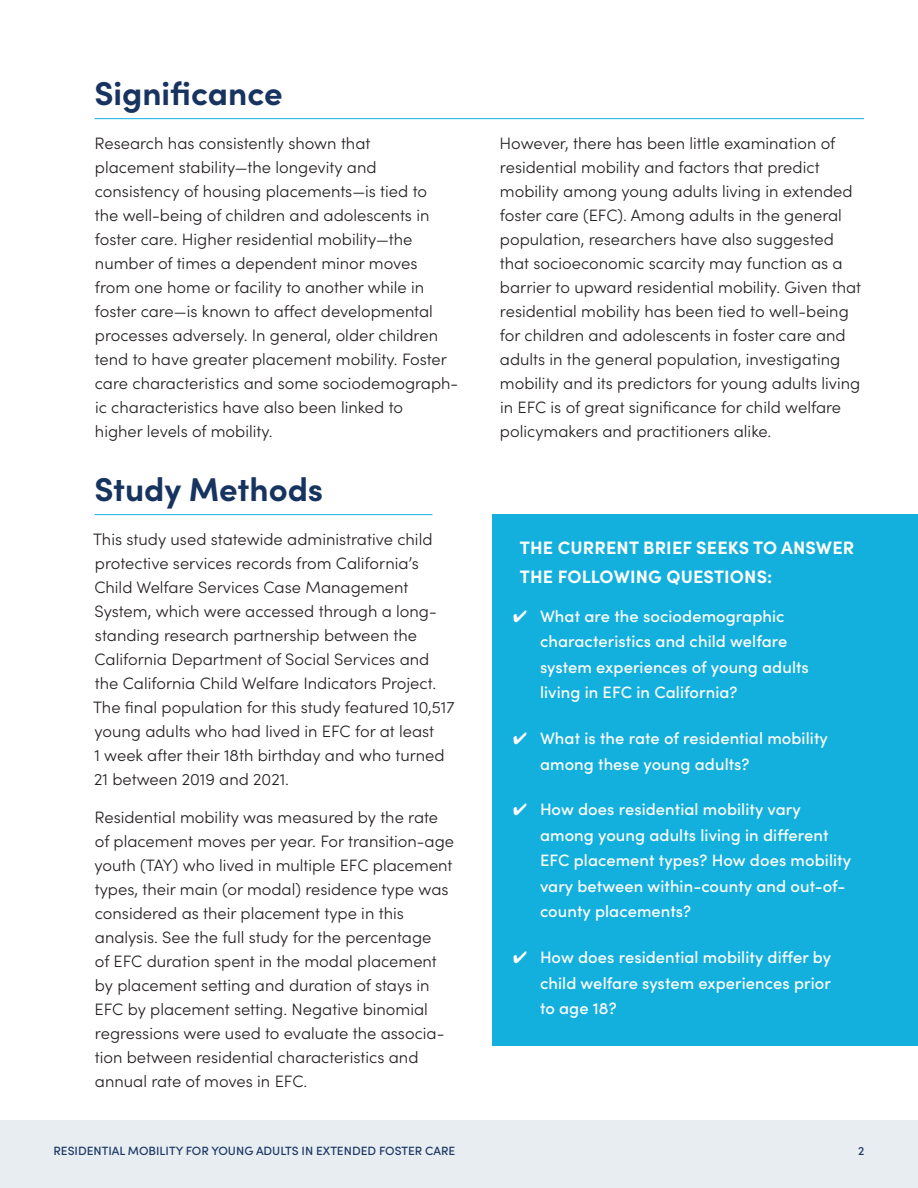
<style>
.page{position:relative;width:918px;height:1188px;background:#fff}
.page>*{position:absolute;margin:0;border:0;box-sizing:border-box;transform-origin:0 0}
.Subhead_2{font:700 33px "Sofia Pro";color:#173460}
.Quote_green{font:700 18px/28.5px "Sofia Pro";letter-spacing:.01em;color:#fff}
.body{font:300 16.5px/24px "Sofia Pro";color:#241f21}
.t1{font:500 16.5px/25.5px "Sofia Pro";letter-spacing:.005em;color:#fff}
.t2{font:500 12px "Sofia Pro";color:#1b3763}
.t3{font:500 12px "Sofia Pro";color:#1f3763}
</style>
<div class="page">
<div style="left:0;top:1120px;width:918px;height:68px;background:#e8edf2"></div>
<hr style="left:94px;top:118px;width:770px;height:1px;background:#10b1e3">
<hr style="left:94px;top:514px;width:338px;height:1px;background:#10b1e3">
<div style="left:493px;top:514px;width:425px;height:101px;background:#13b0dd"></div>
<div style="left:493px;top:583px;width:425px;height:147px;background:#13b0dd"></div>
<div style="left:493px;top:705px;width:425px;height:96px;background:#13b0dd"></div>
<div style="left:493px;top:777px;width:425px;height:172px;background:#13b0dd"></div>
<div style="left:493px;top:924px;width:425px;height:122px;background:#13b0dd"></div>
<p class="Subhead_2" style="left:94px;top:68px;width:190px">Significance</p>
<p class="body" style="left:95px;top:130px;width:365px">Research has consistently shown that<br>placement stability—the longevity and consistency of housing placements—is tied to<br>the well-being of children and adolescents in foster care. Higher residential mobility—the number of times a dependent minor moves<br>from one home or facility to another while in foster care—is known to affect developmental processes adversely. In general, older children tend to have greater placement mobility. Foster care characteristics and some sociodemograph&shy;ic characteristics have also been linked to<br>higher levels of mobility.</p>
<p class="body" style="left:500px;top:130px;width:363px">However, there has been little examination of residential mobility and factors that predict mobility among young adults living in extended foster care (EFC). Among adults in the general population, researchers have also suggested that socioeconomic scarcity may function as a barrier to upward residential mobility. Given that residential mobility has been tied to well-being for children and adolescents in foster care and adults in the general population, investigating mobility and its predictors for young adults living in EFC is of great significance for child welfare policymakers and practitioners alike.</p>
<p class="Subhead_2" style="left:94px;top:464px;width:230px">Study Methods</p>
<p class="body" style="left:93px;top:526px;width:363px">This study used statewide administrative child protective services records from California’s Child Welfare Services Case Management System, which were accessed through a long&shy;standing research partnership between the California Department of Social Services and the California Child Welfare Indicators Project.<br>The final population for this study featured 10,517 young adults who had lived in EFC for at least<br>1 week after their 18th birthday and who turned 21 between 2019 and 2021.</p>
<p class="body" style="left:94px;top:804px;width:361px">Residential mobility was measured by the rate of placement moves per year. For transition-age youth (TAY) who lived in multiple EFC placement types, their main (or modal) residence type was considered as their placement type in this analysis. See the full study for the percentage<br>of EFC duration spent in the modal placement by placement setting and duration of stays in EFC by placement setting. Negative binomial regressions were used to evaluate the associa&shy;tion between residential characteristics and annual rate of moves in EFC.</p>
<p class="Quote_green" style="left:520px;top:532px;width:336px">THE CURRENT BRIEF SEEKS TO ANSWER<br>THE FOLLOWING QUESTIONS:</p>
<p class="t1" style="left:540px;top:602px;width:270px;text-indent:-27px">✔ What are the sociodemographic characteristics and child welfare system experiences of young adults living in EFC in California?</p>
<p class="t1" style="left:540px;top:725px;width:289px;text-indent:-27px">✔ What is the rate of residential mobility among these young adults?</p>
<p class="t1" style="left:540px;top:796px;width:313px;text-indent:-27px">✔ How does residential mobility vary among young adults living in different EFC placement types? How does mobility vary between within-county and out-of&shy;county placements?</p>
<p class="t1" style="left:540px;top:944px;width:292px;text-align:justify;text-indent:-27px">✔ How does residential mobility differ by child welfare system experiences prior to age 18?</p>
<p class="t2" style="left:54px;top:1141px;width:403px">RESIDENTIAL MOBILITY FOR YOUNG ADULTS IN EXTENDED FOSTER CARE</p>
<p class="t3" style="left:858px;top:1141px;width:8px">2</p>
</div>
